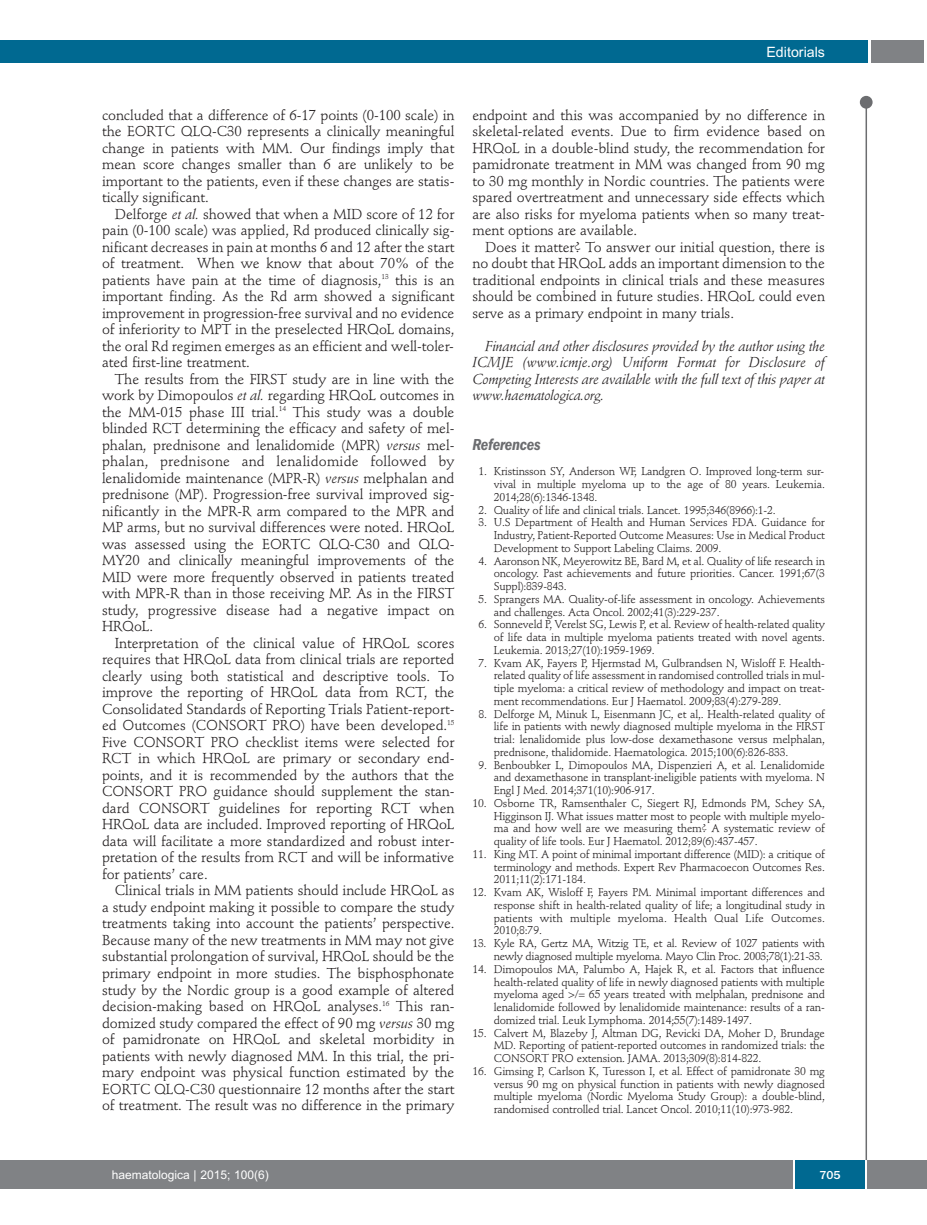
<style>
.page{position:relative;width:927px;height:1225px;background:#fff}
.page>*{position:absolute;margin:0;border:0;box-sizing:border-box;transform-origin:0 0}
.t1{font:italic 600 condensed 16.5px "Franklin Gothic";letter-spacing:-.015em;color:#6c6d70}
.t2{font:14.25px/16.5px "Stempel Schneidler";letter-spacing:-.005em;color:#231f20;text-align:justify}
.t3{font:italic 14.25px/16.5px "Stempel Schneidler";letter-spacing:-.015em;color:#231f20;text-align:justify}
.t4{font:14.25px "Arial";color:#fff}
.t5{font:12px "Arial";color:#fff}
.t6{font:500 12px "Franklin Gothic";color:#fff}
.t7{font:11.25px/12.8px "Stempel Schneidler";letter-spacing:-.015em;color:#231f20;text-align:justify}
.s1{font-style:italic}
</style>
<div class="page">
<div style="left:0;top:40px;width:19px;height:22px;background:#006991"></div>
<div style="left:0;top:1160px;width:18px;height:28px;background:#808285"></div>
<div style="left:871px;top:40px;width:52px;height:22px;background:#808285"></div>
<div style="left:18px;top:40px;width:849px;height:22px;background:#006991"></div>
<div style="left:17px;top:1160px;width:910px;height:28px;background:#808285"></div>
<div style="left:795px;top:1160px;width:70px;height:28px;background:#006991"></div>
<hr style="left:793px;top:1160px;width:2px;height:28px;background:#fff">
<hr style="left:865px;top:1160px;width:2px;height:28px;background:#fff">
<div style="left:860px;top:96px;width:13px;height:13px;background:#6c6d70;border-radius:50%"></div>
<hr style="left:865px;top:100px;width:2px;height:1060px;background:#6c6d70">
<p class="t4" style="left:766px;top:44px;width:60px">Editorials</p>
<p class="t2" style="left:102px;top:108px;width:354px">concluded that a difference of 6-17 points (0-100 scale) in the EORTC QLQ-C30 represents a clinically meaningful change in patients with MM. Our findings imply that mean score changes smaller than 6 are unlikely to be important to the patients, even if these changes are statis&shy;tically significant.</p>
<p class="t2" style="left:102px;top:207px;width:354px;text-indent:13px">Delforge <span class="s1">et al.</span> showed that when a MID score of 12 for pain (0-100 scale) was applied, Rd produced clinically sig&shy;nificant decreases in pain at months 6 and 12 after the start of treatment. When we know that about 70% of the patients have pain at the time of diagnosis,<sup>13</sup> this is an important finding. As the Rd arm showed a significant improvement in progression-free survival and no evidence of inferiority to MPT in the preselected HRQoL domains, the oral Rd regimen emerges as an efficient and well-toler&shy;ated first-line treatment.</p>
<p class="t2" style="left:102px;top:372px;width:354px;text-indent:13px">The results from the FIRST study are in line with the work by Dimopoulos <span class="s1">et al.</span> regarding HRQoL outcomes in the MM-015 phase III trial.<sup>14</sup> This study was a double blinded RCT determining the efficacy and safety of mel&shy;phalan, prednisone and lenalidomide (MPR) <span class="s1">versus</span> mel&shy;phalan, prednisone and lenalidomide followed by lenalidomide maintenance (MPR-R) <span class="s1">versus</span> melphalan and prednisone (MP). Progression-free survival improved sig&shy;nificantly in the MPR-R arm compared to the MPR and MP arms, but no survival differences were noted. HRQoL was assessed using the EORTC QLQ-C30 and QLQ-MY20 and clinically meaningful improvements of the MID were more frequently observed in patients treated with MPR-R than in those receiving MP. As in the FIRST study, progressive disease had a negative impact on HRQoL.</p>
<p class="t2" style="left:102px;top:636px;width:354px;text-indent:13px">Interpretation of the clinical value of HRQoL scores requires that HRQoL data from clinical trials are reported clearly using both statistical and descriptive tools. To improve the reporting of HRQoL data from RCT, the Consolidated Standards of Reporting Trials Patient-report&shy;ed Outcomes (CONSORT PRO) have been developed.<sup>15<br></sup>Five CONSORT PRO checklist items were selected for RCT in which HRQoL are primary or secondary end&shy;points, and it is recommended by the authors that the CONSORT PRO guidance should supplement the stan&shy;dard CONSORT guidelines for reporting RCT when HRQoL data are included. Improved reporting of HRQoL data will facilitate a more standardized and robust inter&shy;pretation of the results from RCT and will be informative for patients’ care.</p>
<p class="t2" style="left:102px;top:883px;width:354px;text-indent:13px">Clinical trials in MM patients should include HRQoL as a study endpoint making it possible to compare the study treatments taking into account the patients’ perspective.<br>Because many of the new treatments in MM may not give substantial prolongation of survival, HRQoL should be the primary endpoint in more studies. The bisphosphonate study by the Nordic group is a good example of altered decision-making based on HRQoL analyses.<sup>16</sup> This ran&shy;domized study compared the effect of 90 mg <span class="s1">versus</span> 30 mg of pamidronate on HRQoL and skeletal morbidity in patients with newly diagnosed MM. In this trial, the pri&shy;mary endpoint was physical function estimated by the EORTC QLQ-C30 questionnaire 12 months after the start of treatment. The result was no difference in the primary</p>
<p class="t2" style="left:472px;top:108px;width:354px">endpoint and this was accompanied by no difference in skeletal-related events. Due to firm evidence based on HRQoL in a double-blind study, the recommendation for pamidronate treatment in MM was changed from 90 mg to 30 mg monthly in Nordic countries. The patients were spared overtreatment and unnecessary side effects which are also risks for myeloma patients when so many treat&shy;ment options are available.</p>
<p class="t2" style="left:472px;top:240px;width:354px;text-indent:13px">Does it matter? To answer our initial question, there is no doubt that HRQoL adds an important dimension to the traditional endpoints in clinical trials and these measures should be combined in future studies. HRQoL could even serve as a primary endpoint in many trials.</p>
<p class="t3" style="left:472px;top:339px;width:354px;text-indent:13px">Financial and other disclosures provided by the author using the ICMJE (www.icmje.org) Uniform Format for Disclosure of Competing Interests are available with the full text of this paper at www.haematologica.org.</p>
<p class="t1" style="left:472px;top:438px;width:70px">References</p>
<p class="t7" style="left:494px;top:466px;width:333px;text-indent:-15px">1. Kristinsson SY, Anderson WF, Landgren O. Improved long-term sur&shy;vival in multiple myeloma up to the age of 80 years. Leukemia.<br>2014;28(6):1346-1348.</p>
<p class="t7" style="left:479px;top:504px;width:299px">2. Quality of life and clinical trials. Lancet. 1995;346(8966):1-2.</p>
<p class="t7" style="left:494px;top:517px;width:333px;text-indent:-15px">3. U.S Department of Health and Human Services FDA. Guidance for Industry, Patient-Reported Outcome Measures: Use in Medical Product Development to Support Labeling Claims. 2009.</p>
<p class="t7" style="left:494px;top:555px;width:333px;text-indent:-15px">4. Aaronson NK, Meyerowitz BE, Bard M, et al. Quality of life research in oncology. Past achievements and future priorities. Cancer. 1991;67(3<br>Suppl):839-843.</p>
<p class="t7" style="left:494px;top:594px;width:333px;text-indent:-15px">5. Sprangers MA. Quality-of-life assessment in oncology. Achievements and challenges. Acta Oncol. 2002;41(3):229-237.</p>
<p class="t7" style="left:494px;top:619px;width:333px;text-indent:-15px">6. Sonneveld P, Verelst SG, Lewis P, et al. Review of health-related quality of life data in multiple myeloma patients treated with novel agents.<br>Leukemia. 2013;27(10):1959-1969.</p>
<p class="t7" style="left:494px;top:657px;width:333px;text-indent:-15px">7. Kvam AK, Fayers P, Hjermstad M, Gulbrandsen N, Wisloff F. Health&shy;related quality of life assessment in randomised controlled trials in mul&shy;tiple myeloma: a critical review of methodology and impact on treat&shy;ment recommendations. Eur J Haematol. 2009;83(4):279-289.</p>
<p class="t7" style="left:494px;top:708px;width:333px;text-indent:-15px">8. Delforge M, Minuk L, Eisenmann JC, et al,. Health-related quality of life in patients with newly diagnosed multiple myeloma in the FIRST trial: lenalidomide plus low-dose dexamethasone versus melphalan, prednisone, thalidomide. Haematologica. 2015;100(6):826-833.</p>
<p class="t7" style="left:494px;top:759px;width:333px;text-indent:-15px">9. Benboubker L, Dimopoulos MA, Dispenzieri A, et al. Lenalidomide and dexamethasone in transplant-ineligible patients with myeloma. N Engl J Med. 2014;371(10):906-917.</p>
<p class="t7" style="left:494px;top:798px;width:333px;text-indent:-21px">10. Osborne TR, Ramsenthaler C, Siegert RJ, Edmonds PM, Schey SA, Higginson IJ. What issues matter most to people with multiple myelo&shy;ma and how well are we measuring them? A systematic review of quality of life tools. Eur J Haematol. 2012;89(6):437-457.</p>
<p class="t7" style="left:494px;top:849px;width:333px;text-indent:-21px">11. King MT. A point of minimal important difference (MID): a critique of terminology and methods. Expert Rev Pharmacoecon Outcomes Res.<br>2011;11(2):171-184.</p>
<p class="t7" style="left:494px;top:887px;width:333px;text-indent:-21px">12. Kvam AK, Wisloff F, Fayers PM. Minimal important differences and response shift in health-related quality of life; a longitudinal study in patients with multiple myeloma. Health Qual Life Outcomes.<br>2010;8:79.</p>
<p class="t7" style="left:472px;top:938px;width:354px;text-align:right">13. Kyle RA, Gertz MA, Witzig TE, et al. Review of 1027 patients with newly diagnosed multiple myeloma. Mayo Clin Proc. 2003;78(1):21-33.</p>
<p class="t7" style="left:494px;top:963px;width:333px;text-indent:-21px">14. Dimopoulos MA, Palumbo A, Hajek R, et al. Factors that influence health-related quality of life in newly diagnosed patients with multiple myeloma aged &gt;/= 65 years treated with melphalan, prednisone and lenalidomide followed by lenalidomide maintenance: results of a ran&shy;domized trial. Leuk Lymphoma. 2014;55(7):1489-1497.</p>
<p class="t7" style="left:494px;top:1027px;width:333px;text-indent:-21px">15. Calvert M, Blazeby J, Altman DG, Revicki DA, Moher D, Brundage MD. Reporting of patient-reported outcomes in randomized trials: the CONSORT PRO extension. JAMA. 2013;309(8):814-822.</p>
<p class="t7" style="left:494px;top:1065px;width:333px;text-indent:-21px">16. Gimsing P, Carlson K, Turesson I, et al. Effect of pamidronate 30 mg versus 90 mg on physical function in patients with newly diagnosed multiple myeloma (Nordic Myeloma Study Group): a double-blind, randomised controlled trial. Lancet Oncol. 2010;11(10):973-982.</p>
<p class="t5" style="left:112px;top:1167px;width:158px">haematologica | 2015; 100(6)</p>
<p class="t6" style="left:819px;top:1167px;width:23px">705</p>
</div>
